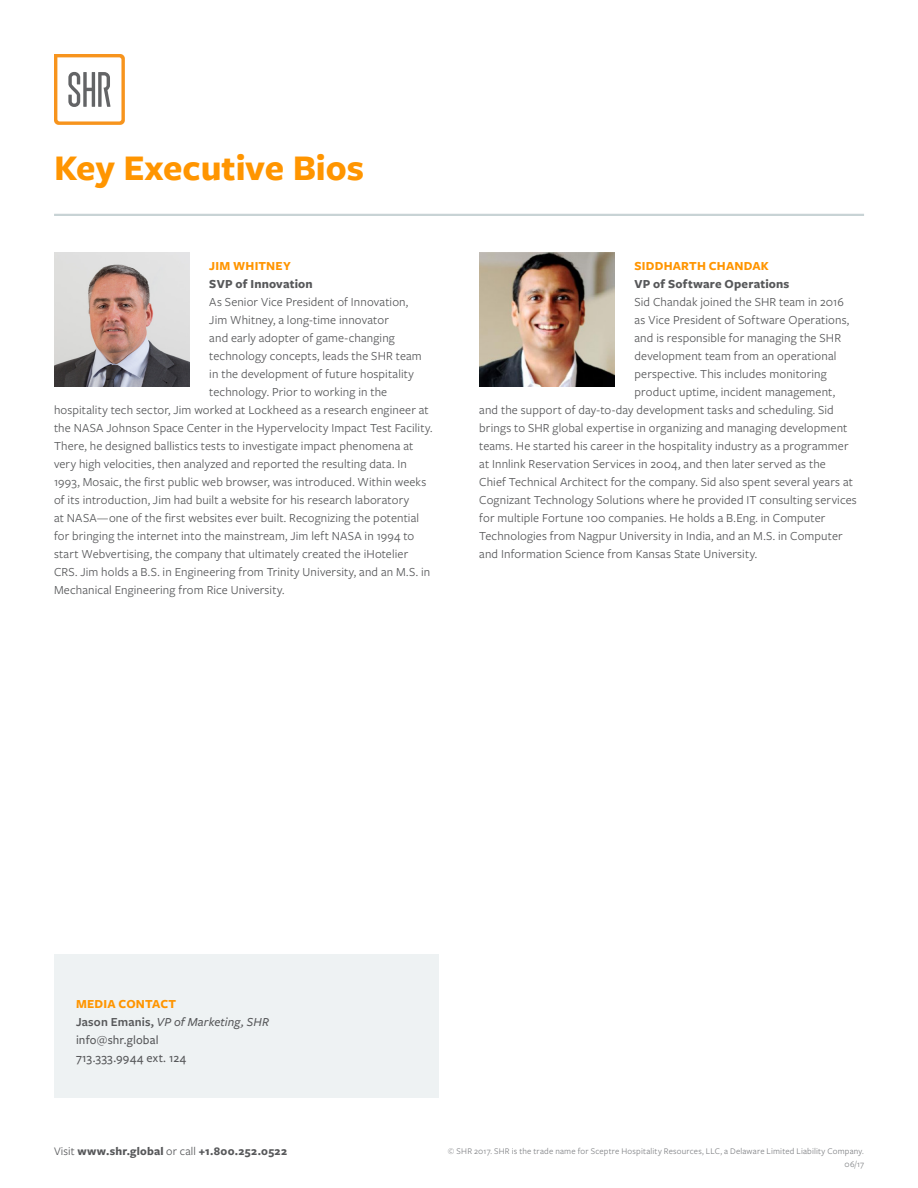
<style>
.page{position:relative;width:918px;height:1188px;background:#fff}
.page>*{position:absolute;margin:0;border:0;box-sizing:border-box;transform-origin:0 0}
.headline-Product_FLY{font:700 37.5px "Freight Sans Pro";color:#ff9500}
.copy{font:12.75px "Freight Sans Pro";letter-spacing:.01em;color:#57585a}
.copy-2{font:700 12.75px "Freight Sans Pro";letter-spacing:.015em;color:#ff9500}
.copy-3{font:700 12.75px "Freight Sans Pro";letter-spacing:.015em;color:#57585a}
.copy-Product_FLY{font:500 12.75px "Freight Sans Pro";letter-spacing:.015em;color:#57585a}
.copy-Product_FLY-2{font:italic 500 12.75px "Freight Sans Pro";letter-spacing:.01em;color:#57585a}
.t1{font:700 12px "Freight Sans Pro";letter-spacing:.02em;color:#57585a}
.t2{font:9px "Freight Sans Pro";letter-spacing:.02em;color:#808285}
.s1{font-weight:600;font-style:normal}
.s2{font-weight:400}
</style>
<div class="page">
<svg style="left:54px;top:54px;width:71px;height:71px"></svg>
<img style="left:54px;top:252px;width:135px;height:135px">
<img style="left:479px;top:252px;width:135px;height:135px">
<hr style="left:54px;top:214px;width:810px;height:2px;background:#c8d3d5">
<div style="left:54px;top:954px;width:385px;height:144px;background:#eef2f3"></div>
<p class="headline-Product_FLY" style="left:54px;top:142px;width:312px">Key Executive Bios</p>
<p class="copy-2" style="left:209px;top:257px;width:83px">JIM WHITNEY</p>
<p class="copy-3" style="left:209px;top:275px;width:105px">SVP of Innovation</p>
<p class="copy" style="left:209px;top:293px;width:200px">As Senior Vice President of Innovation,</p>
<p class="copy" style="left:209px;top:311px;width:181px">Jim Whitney, a long-time innovator</p>
<p class="copy" style="left:209px;top:329px;width:187px">and early adopter of game-changing</p>
<p class="copy" style="left:209px;top:347px;width:214px">technology concepts, leads the SHR team</p>
<p class="copy" style="left:209px;top:365px;width:206px">in the development of future hospitality</p>
<p class="copy" style="left:209px;top:383px;width:179px">technology. Prior to working in the</p>
<p class="copy" style="left:54px;top:401px;width:376px">hospitality tech sector, Jim worked at Lockheed as a research engineer at</p>
<p class="copy" style="left:54px;top:419px;width:380px">the NASA Johnson Space Center in the Hypervelocity Impact Test Facility.</p>
<p class="copy" style="left:54px;top:437px;width:361px">There, he designed ballistics tests to investigate impact phenomena at</p>
<p class="copy" style="left:54px;top:455px;width:355px">very high velocities, then analyzed and reported the resulting data. In</p>
<p class="copy" style="left:54px;top:473px;width:374px">1993, Mosaic, the first public web browser, was introduced. Within weeks</p>
<p class="copy" style="left:54px;top:491px;width:357px">of its introduction, Jim had built a website for his research laboratory</p>
<p class="copy" style="left:54px;top:509px;width:367px">at NASA—one of the first websites ever built. Recognizing the potential</p>
<p class="copy" style="left:54px;top:527px;width:362px">for bringing the internet into the mainstream, Jim left NASA in 1994 to</p>
<p class="copy" style="left:54px;top:545px;width:356px">start Webvertising, the company that ultimately created the iHotelier</p>
<p class="copy" style="left:54px;top:563px;width:378px">CRS. Jim holds a B.S. in Engineering from Trinity University, and an M.S. in</p>
<p class="copy" style="left:54px;top:581px;width:232px">Mechanical Engineering from Rice University.</p>
<p class="copy-2" style="left:635px;top:257px;width:136px">SIDDHARTH CHANDAK</p>
<p class="copy-3" style="left:635px;top:275px;width:156px">VP of Software Operations</p>
<p class="copy" style="left:635px;top:293px;width:211px">Sid Chandak joined the SHR team in 2016</p>
<p class="copy" style="left:635px;top:311px;width:216px">as Vice President of Software Operations,</p>
<p class="copy" style="left:635px;top:329px;width:208px">and is responsible for managing the SHR</p>
<p class="copy" style="left:635px;top:347px;width:203px">development team from an operational</p>
<p class="copy" style="left:635px;top:365px;width:194px">perspective. This includes monitoring</p>
<p class="copy" style="left:635px;top:383px;width:202px">product uptime, incident management,</p>
<p class="copy" style="left:479px;top:401px;width:356px">and the support of day-to-day development tasks and scheduling. Sid</p>
<p class="copy" style="left:479px;top:419px;width:370px">brings to SHR global expertise in organizing and managing development</p>
<p class="copy" style="left:479px;top:437px;width:371px">teams. He started his career in the hospitality industry as a programmer</p>
<p class="copy" style="left:479px;top:455px;width:348px">at Innlink Reservation Services in 2004, and then later served as the</p>
<p class="copy" style="left:479px;top:473px;width:375px">Chief Technical Architect for the company. Sid also spent several years at</p>
<p class="copy" style="left:479px;top:491px;width:379px">Cognizant Technology Solutions where he provided IT consulting services</p>
<p class="copy" style="left:479px;top:509px;width:348px">for multiple Fortune 100 companies. He holds a B.Eng. in Computer</p>
<p class="copy" style="left:479px;top:527px;width:365px">Technologies from Nagpur University in India, and an M.S. in Computer</p>
<p class="copy" style="left:479px;top:545px;width:279px">and Information Science from Kansas State University.</p>
<p class="copy-2" style="left:76px;top:995px;width:102px">MEDIA CONTACT</p>
<p class="copy-Product_FLY-2" style="left:76px;top:1013px;width:195px"><span class="s1">Jason Emanis,</span> VP of Marketing, SHR</p>
<p class="copy-Product_FLY" style="left:76px;top:1031px;width:84px">info@shr.global</p>
<p class="copy-Product_FLY" style="left:76px;top:1049px;width:112px">713.333.9944 ext. 124</p>
<p class="t1" style="left:54px;top:1143px;width:235px"><span class="s2">Visit</span> www.shr.global <span class="s2">or call</span> +1.800.252.0522</p>
<p class="t2" style="left:448px;top:1145px;width:418px">© SHR 2017. SHR is the trade name for Sceptre Hospitality Resources, LLC, a Delaware Limited Liability Company.</p>
<p class="t2" style="left:845px;top:1158px;width:21px">06/17</p>
</div>
